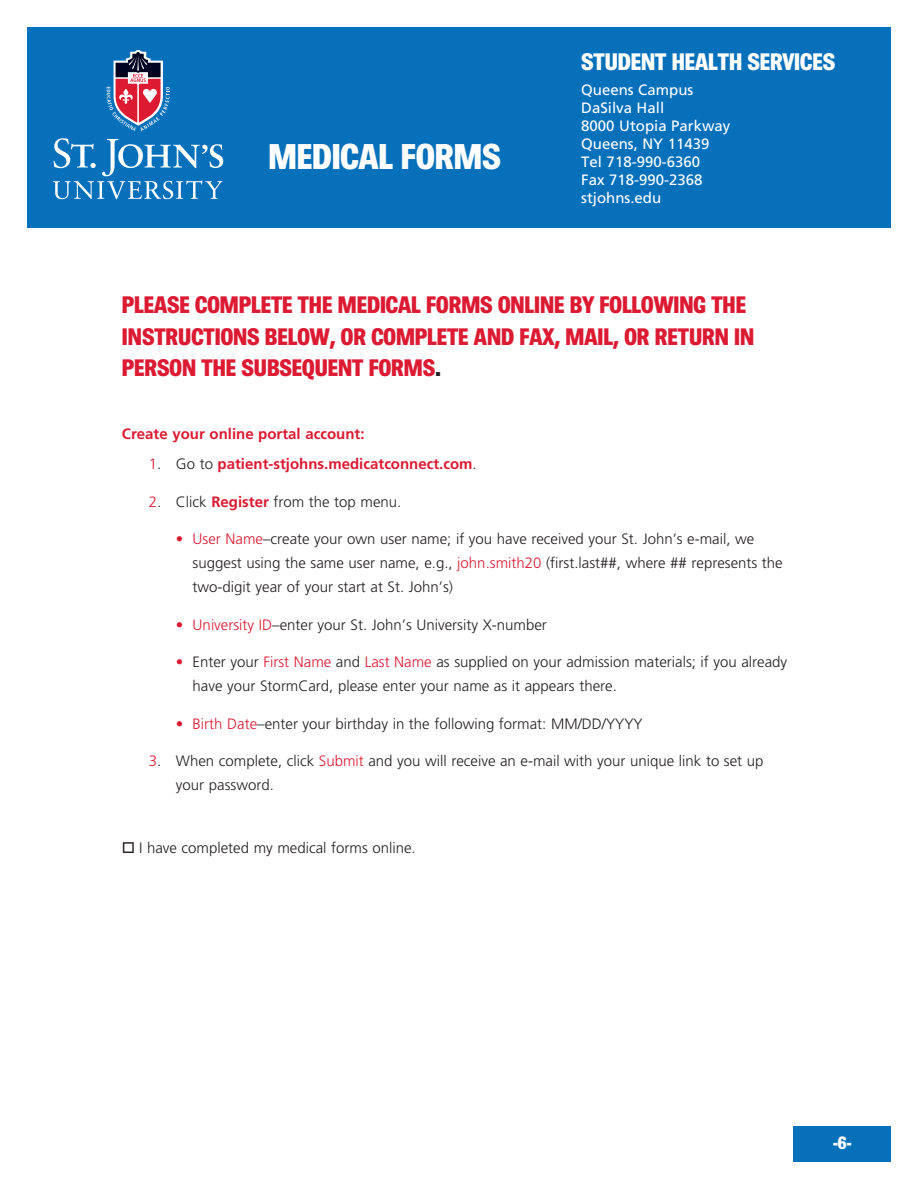
<style>
.page{position:relative;width:918px;height:1188px;background:#fff}
.page>*{position:absolute;margin:0;border:0;box-sizing:border-box;transform-origin:0 0}
.t1{font:800 36px "Brown";color:#fff}
.t2{font:800 24px/31.5px "Brown";color:#dc1a32}
.t3{font:800 24px "Brown";color:#fff}
.t4{font:800 18px "Brown";color:#fff}
.t5{font:300 15px/24px "Frutiger LT";color:#231f20}
.t6{font:15px "Frutiger LT";color:#fff}
.t7{font:700 15px "Frutiger LT";color:#dc1a32}
.s1{color:#231f20}
.s2{font-weight:300}
.s3{font-weight:300;color:#231f20}
.s4{color:#dc1a32}
.s5{font-weight:700;color:#dc1a32}
</style>
<div class="page">
<div style="left:794px;top:1126px;width:97px;height:36px;background:#0770ba"></div>
<div style="left:27px;top:27px;width:864px;height:201px;background:#0770ba"></div>
<svg style="left:53px;top:138px;width:170px;height:61px"></svg>
<svg style="left:107px;top:50px;width:63px;height:81px"></svg>
<p class="t1" style="left:268px;top:136px;width:234px">MEDICAL FORMS</p>
<p class="t3" style="left:581px;top:49px;width:255px">STUDENT HEALTH SERVICES</p>
<p class="t6" style="left:581px;top:81px;width:114px">Queens Campus</p>
<p class="t6" style="left:581px;top:99px;width:84px">DaSilva Hall</p>
<p class="t6" style="left:581px;top:117px;width:151px">8000 Utopia Parkway</p>
<p class="t6" style="left:581px;top:135px;width:130px">Queens, NY 11439</p>
<p class="t6" style="left:581px;top:153px;width:120px">Tel 718-990-6360</p>
<p class="t6" style="left:581px;top:171px;width:123px">Fax 718-990-2368</p>
<p class="t6" style="left:581px;top:189px;width:82px">stjohns.edu</p>
<p class="t2" style="left:122px;top:289px;width:634px">PLEASE COMPLETE THE MEDICAL FORMS ONLINE BY FOLLOWING THE<br>INSTRUCTIONS BELOW, OR COMPLETE AND FAX, MAIL, OR RETURN IN<br>PERSON THE SUBSEQUENT FORMS<span class="s1">.</span></p>
<p class="t7" style="left:122px;top:425px;width:244px">Create your online portal account:</p>
<p class="t7" style="left:149px;top:455px;width:329px"><span class="s2">1</span><span class="s3">. Go to</span> patient-stjohns.medicatconnect.com<span class="s3">.</span></p>
<p class="t5" style="left:149px;top:490px;width:254px"><span class="s4">2</span>. Click <span class="s5">Register</span> from the top menu.</p>
<p class="t5" style="left:193px;top:528px;width:592px;text-indent:-17px"><span class="s4">• User Name</span>–create your own user name; if you have received your St. John’s e-mail, we suggest using the same user name, e.g., <span class="s4">john.smith20</span> (first.last##, where ## represents the two-digit year of your start at St. John’s)</p>
<p class="t5" style="left:176px;top:613px;width:372px"><span class="s4">• University ID</span>–enter your St. John’s University X-number</p>
<p class="t5" style="left:193px;top:651px;width:596px;text-indent:-17px"><span class="s4">•</span> Enter your <span class="s4">First Name</span> and <span class="s4">Last Name</span> as supplied on your admission materials; if you already have your StormCard, please enter your name as it appears there.</p>
<p class="t5" style="left:176px;top:712px;width:468px"><span class="s4">• Birth Date</span>–enter your birthday in the following format: MM/DD/YYYY</p>
<p class="t5" style="left:176px;top:750px;width:589px;text-indent:-27px"><span class="s4">3</span>. When complete, click <span class="s4">Submit</span> and you will receive an e-mail with your unique link to set up your password.</p>
<p class="t5" style="left:122px;top:836px;width:295px">□ I have completed my medical forms online.</p>
<p class="t4" style="left:833px;top:1133px;width:20px">-6-</p>
</div>
